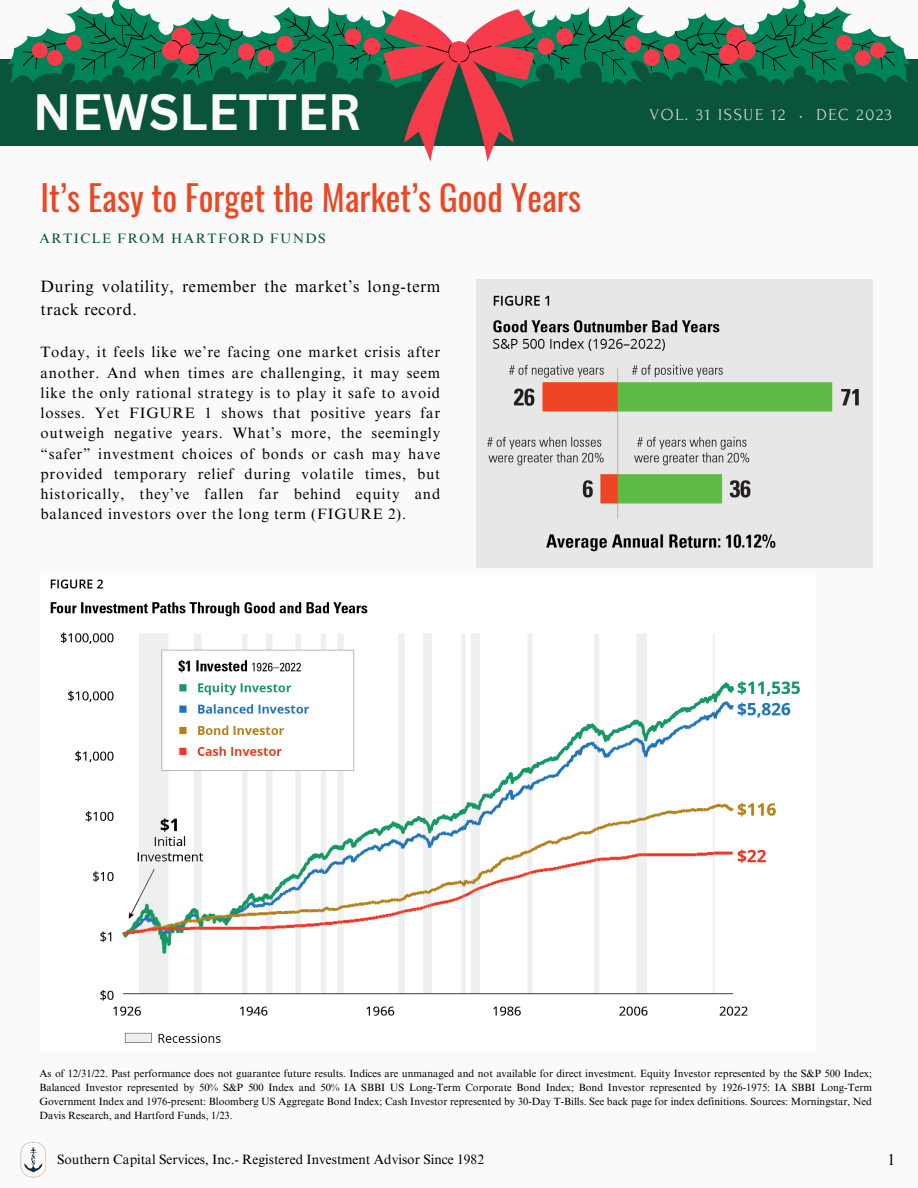
<style>
.page{position:relative;width:918px;height:1188px;background:#fafafa}
.page>*{position:absolute;margin:0;border:0;box-sizing:border-box;transform-origin:0 0}
.t1{font:700 49.65px "Canva Sans";color:#fafafa}
.t2{font:34.8px "Oswald";color:#ed4624}
.t3{font:16.8px "Forum";letter-spacing:.1em;color:#d9d9d9}
.t4{font:16.5px/22.5px "Times NRMT Pro";letter-spacing:.03em;color:#000}
.t5{font:15.6px "Times NRMT Pro";color:#000}
.t6{font:15px/20.2px "Times NRMT Pro";letter-spacing:.05em;color:#000;text-align:justify}
.t7{font:13.65px "Times NRMT Pro";letter-spacing:.1em;color:#0a543c}
.t8{font:13.5px "Times NRMT Pro";color:#000}
.t9{font:10.5px/14px "Times NRMT Pro";color:#000;text-align:justify}
</style>
<div class="page">
<div style="left:0;top:60px;width:918px;height:86px;background:#0a543c"></div>
<img style="left:20px;top:1142px;width:26px;height:36px">
<img style="left:476px;top:279px;width:396px;height:288px">
<svg style="left:7px;top:0;width:904px;height:83px"></svg>
<svg style="left:23px;top:14px;width:872px;height:63px"></svg>
<svg style="left:32px;top:9px;width:854px;height:153px"></svg>
<svg style="left:172px;top:40px;width:574px;height:22px;background:#675d4d"></svg>
<img style="left:50px;top:579px;width:750px;height:464px">
<p class="t1" style="left:33px;top:77px;width:330px">NEWSLETTER</p>
<p class="t2" style="left:41px;top:171px;width:542px">It’s Easy to Forget the Market’s Good Years</p>
<p class="t7" style="left:39px;top:233px;width:288px">ARTICLE FROM HARTFORD FUNDS</p>
<p class="t4" style="left:41px;top:277px;width:401px">During volatility, remember the market’s long-term track record.</p>
<p class="t6" style="left:41px;top:344px;width:401px">Today, it feels like we’re facing one market crisis after another. And when times are challenging, it may seem like the only rational strategy is to play it safe to avoid losses. Yet FIGURE 1 shows that positive years far outweigh negative years. What’s more, the seemingly “safer” investment choices of bonds or cash may have provided temporary relief during volatile times, but historically, they’ve fallen far behind equity and balanced investors over the long term (FIGURE 2).</p>
<p class="t3" style="left:649px;top:105px;width:244px">VOL. 31 ISSUE 12 • DEC 2023</p>
<p class="t9" style="left:39px;top:1068px;width:834px">As of 12/31/22. Past performance does not guarantee future results. Indices are unmanaged and not available for direct investment. Equity Investor represented by the S&amp;P 500 Index; Balanced Investor represented by 50% S&amp;P 500 Index and 50% IA SBBI US Long-Term Corporate Bond Index; Bond Investor represented by 1926-1975: IA SBBI Long-Term Government Index and 1976-present: Bloomberg US Aggregate Bond Index; Cash Investor represented by 30-Day T-Bills. See back page for index definitions. Sources: Morningstar, Ned Davis Research, and Hartford Funds, 1/23.</p>
<p class="t8" style="left:57px;top:1154px;width:429px">Southern Capital Services, Inc.- Registered Investment Advisor Since 1982</p>
<p class="t5" style="left:887px;top:1154px;width:9px">1</p>
</div>
